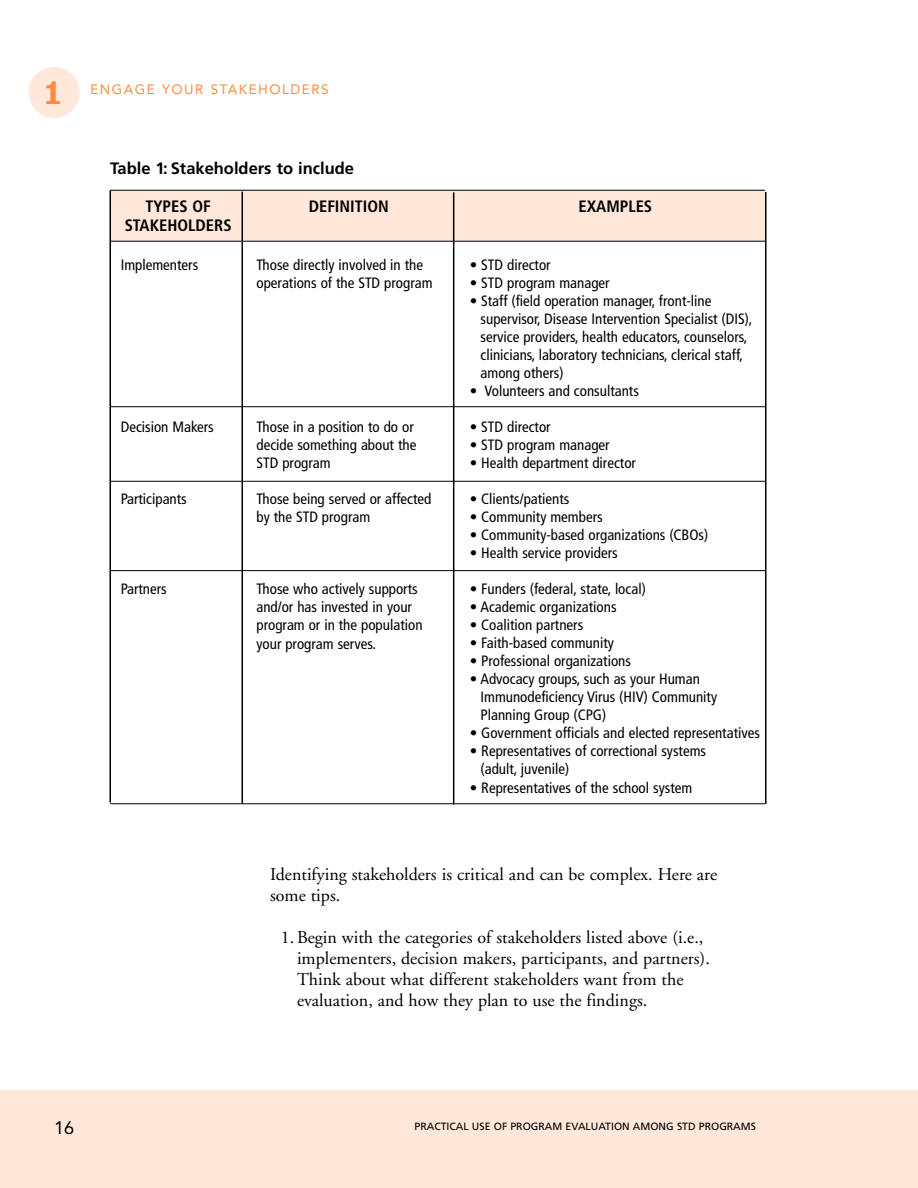
<style>
.page{position:relative;width:918px;height:1188px;background:#fff}
.page>*{position:absolute;margin:0;border:0;box-sizing:border-box;transform-origin:0 0}
.t1{font:700 34.5px "Clarendon T";color:#ff893f}
.t2{font:18px/21px "Adobe Garamond";color:#000}
.t3{font:18px "Avenir";color:#000}
.t4{font:700 condensed 16.5px/19.8px "Frutiger";color:#000;text-align:center}
.t5{font:700 16.5px "Frutiger";color:#000}
.t6{font:condensed 15px/18px "Frutiger";color:#000}
.t7{font:13.5px "Avenir";letter-spacing:.11em;color:#ff893f}
.t8{font:10.5px "Frutiger";color:#000}
</style>
<div class="page">
<div style="left:0;top:1090px;width:918px;height:98px;background:#ffe7d9"></div>
<div style="left:29px;top:67px;width:51px;height:51px;background:#ffe7d9;border-radius:50%"></div>
<div style="left:110px;top:191px;width:655px;height:50px;background:#ffe7d9"></div>
<hr style="left:110px;top:190px;width:655px;height:1px;background:#000">
<hr style="left:110px;top:241px;width:655px;height:1px;background:#000">
<hr style="left:110px;top:406px;width:655px;height:1px;background:#000">
<hr style="left:110px;top:481px;width:655px;height:1px;background:#000">
<hr style="left:110px;top:570px;width:655px;height:1px;background:#000">
<hr style="left:110px;top:803px;width:655px;height:1px;background:#000">
<hr style="left:242px;top:192px;width:1px;height:612px;background:#000">
<hr style="left:110px;top:191px;width:1px;height:612px;background:#000">
<hr style="left:453px;top:192px;width:1px;height:612px;background:#000">
<hr style="left:765px;top:192px;width:2px;height:612px;background:#000">
<h1 class="t1" style="left:43px;top:72px;width:21px">1</h1>
<p class="t7" style="left:90px;top:84px;width:240px">ENGAGE YOUR STAKEHOLDERS</p>
<p class="t5" style="left:110px;top:162px;width:245px">Table 1: Stakeholders to include</p>
<p class="t4" style="left:125px;top:197px;width:108px">TYPES OF<br>STAKEHOLDERS</p>
<p class="t6" style="left:121px;top:257px;width:79px">Implementers</p>
<p class="t4" style="left:309px;top:197px;width:82px">DEFINITION</p>
<p class="t6" style="left:256px;top:257px;width:178px">Those directly involved in the operations of the STD program</p>
<p class="t6" style="left:121px;top:419px;width:95px">Decision Makers</p>
<p class="t6" style="left:121px;top:491px;width:68px">Participants</p>
<p class="t6" style="left:121px;top:581px;width:48px">Partners</p>
<p class="t6" style="left:256px;top:419px;width:161px">Those in a position to do or decide something about the<br>STD program</p>
<p class="t6" style="left:256px;top:491px;width:176px">Those being served or affected by the STD program</p>
<p class="t6" style="left:256px;top:581px;width:168px">Those who actively supports and/or has invested in your program or in the population your program serves.</p>
<p class="t4" style="left:579px;top:197px;width:75px">EXAMPLES</p>
<p class="t6" style="left:470px;top:257px;width:82px">• STD director</p>
<p class="t6" style="left:470px;top:275px;width:141px">• STD program manager</p>
<p class="t6" style="left:481px;top:293px;width:273px;text-indent:-11px">• Staff (field operation manager, front-line supervisor, Disease Intervention Specialist (DIS), service providers, health educators, counselors, clinicians, laboratory technicians, clerical staff, among others)</p>
<p class="t6" style="left:470px;top:383px;width:171px">• Volunteers and consultants</p>
<p class="t6" style="left:470px;top:419px;width:82px">• STD director</p>
<p class="t6" style="left:470px;top:437px;width:141px">• STD program manager</p>
<p class="t6" style="left:470px;top:455px;width:168px">• Health department director</p>
<p class="t6" style="left:470px;top:491px;width:101px">• Clients/patients</p>
<p class="t6" style="left:470px;top:509px;width:134px">• Community members</p>
<p class="t6" style="left:470px;top:527px;width:240px">• Community-based organizations (CBOs)</p>
<p class="t6" style="left:470px;top:545px;width:149px">• Health service providers</p>
<p class="t6" style="left:470px;top:581px;width:178px">• Funders (federal, state, local)</p>
<p class="t6" style="left:470px;top:599px;width:148px">• Academic organizations</p>
<p class="t6" style="left:470px;top:617px;width:115px">• Coalition partners</p>
<p class="t6" style="left:470px;top:635px;width:146px">• Faith-based community</p>
<p class="t6" style="left:470px;top:653px;width:163px">• Professional organizations</p>
<p class="t6" style="left:481px;top:671px;width:238px;text-indent:-11px">• Advocacy groups, such as your Human<br>Immunodeficiency Virus (HIV) Community<br>Planning Group (CPG)</p>
<p class="t6" style="left:470px;top:725px;width:292px">• Government officials and elected representatives</p>
<p class="t6" style="left:481px;top:743px;width:227px;text-indent:-11px">• Representatives of correctional systems (adult, juvenile)</p>
<p class="t6" style="left:470px;top:780px;width:224px">• Representatives of the school system</p>
<p class="t3" style="left:54px;top:1120px;width:22px">16</p>
<p class="t2" style="left:270px;top:866px;width:449px">Identifying stakeholders is critical and can be complex. Here are some tips.</p>
<p class="t2" style="left:297px;top:929px;width:414px;text-indent:-16px">1.Begin with the categories of stakeholders listed above (i.e., implementers, decision makers, participants, and partners).<br>Think about what different stakeholders want from the evaluation, and how they plan to use the findings.</p>
<p class="t8" style="left:414px;top:1122px;width:343px">PRACTICAL USE OF PROGRAM EVALUATION AMONG STD PROGRAMS</p>
</div>
